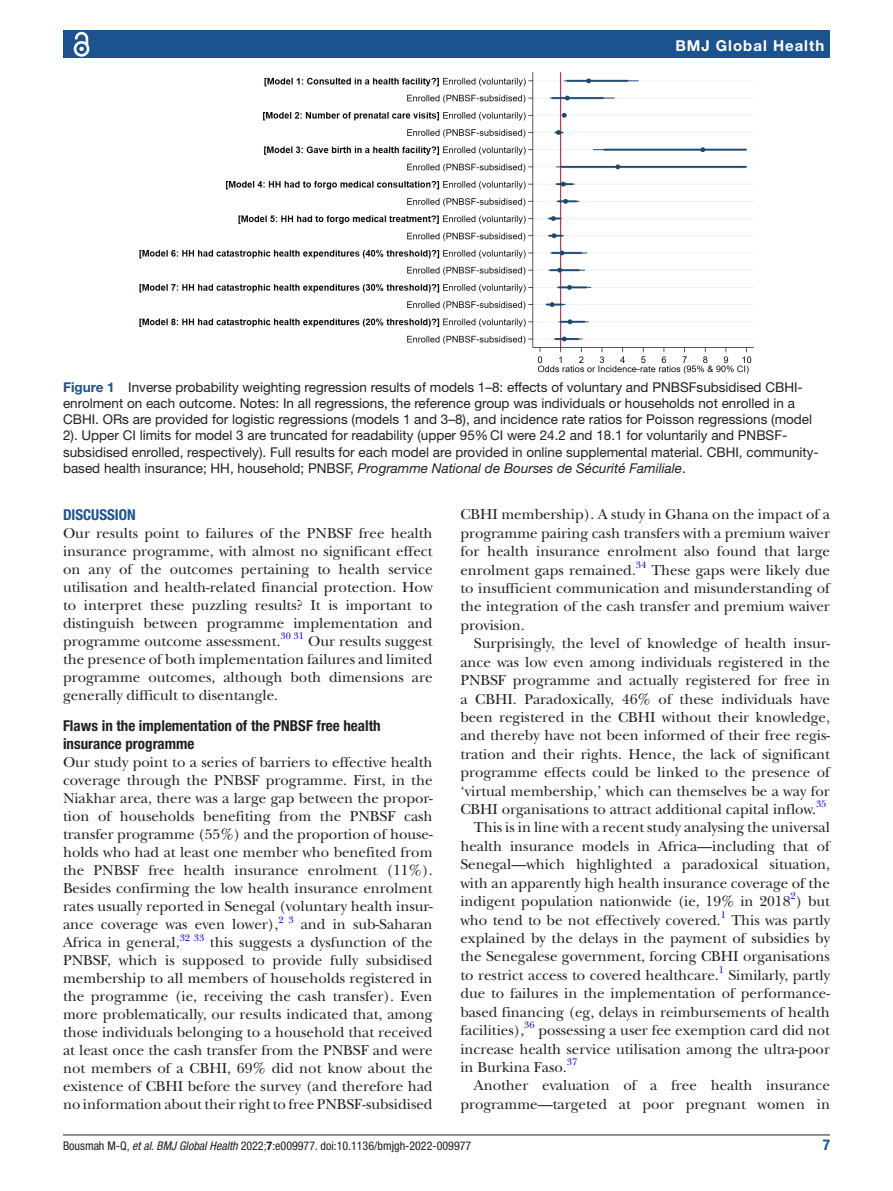
<style>
.page{position:relative;width:893px;height:1191px;background:#fff}
.page>*{position:absolute;margin:0;border:0;box-sizing:border-box;transform-origin:0 0}
.t1{font:15px/18.5px "New Baskerville";color:#231f20;text-align:justify}
.t2{font:700 condensed 15px/18px "Helvetica Neue LT Std";color:#231f20}
.t3{font:700 15px "Helvetica Neue LT Std";letter-spacing:.065em;color:#fff}
.t4{font:700 condensed 15px "Helvetica Neue LT Std";color:#1b5391}
.t5{font:13.5px/16.2px "Helvetica Neue LT Std";color:#231f20}
.t6{font:condensed 12px "Helvetica Neue LT Std";color:#231f20}
.t7{font:9.9px "New Baskerville";color:#00f}
.s1{font-weight:700;color:#1b5391}
.s2{font-style:italic}
.s3{font-weight:700}
</style>
<div class="page">
<hr style="left:63px;top:1134px;width:767px;height:1px;background:#231f20">
<div style="left:63px;top:31px;width:767px;height:27px;background:#1b5391"></div>
<svg style="left:73px;top:31px;width:17px;height:26px"></svg>
<img style="left:140px;top:73px;width:613px;height:301px">
<p class="t3" style="left:675px;top:36px;width:150px">BMJ Global Health</p>
<p class="t5" style="left:63px;top:378px;width:757px"><span class="s1">Figure 1</span> Inverse probability weighting regression results of models 1–8: effects of voluntary and PNBSFsubsidised CBHI&shy;enrolment on each outcome. Notes: In all regressions, the reference group was individuals or households not enrolled in a CBHI. ORs are provided for logistic regressions (models 1 and 3–8), and incidence rate ratios for Poisson regressions (model 2). Upper CI limits for model 3 are truncated for readability (upper 95%CI were 24.2 and 18.1 for voluntarily and PNBSF&shy;subsidised enrolled, respectively). Full results for each model are provided in online supplemental material. CBHI, community&shy;based health insurance; HH, household; PNBSF, <span class="s2">Programme National de Bourses de Sécurité Familiale</span>.</p>
<p class="t4" style="left:63px;top:505px;width:74px">DISCUSSION</p>
<p class="t1" style="left:63px;top:524px;width:371px;line-height:18px">Our results point to failures of the PNBSF free health insurance programme, with almost no significant effect on any of the outcomes pertaining to health service utilisation and health-related financial protection. How to interpret these puzzling results? It is important to distinguish between programme implementation and programme outcome assessment.</p>
<p class="t7" style="left:281px;top:630px;width:25px">30 31</p>
<p class="t1" style="left:63px;top:632px;width:371px;line-height:18px;text-indent:245px">Our results suggest the presence of both implementation failures and limited programme outcomes, although both dimensions are generally difficult to disentangle.</p>
<p class="t2" style="left:63px;top:716px;width:319px">Flaws in the implementation of the PNBSF free health insurance programme</p>
<p class="t1" style="left:63px;top:753px;width:371px;line-height:18px">Our study point to a series of barriers to effective health coverage through the PNBSF programme. First, in the Niakhar area, there was a large gap between the propor&shy;tion of households benefiting from the PNBSF cash transfer programme (55%) and the proportion of house&shy;holds who had at least one member who benefited from the PNBSF free health insurance enrolment (11%).<br>Besides confirming the low health insurance enrolment rates usually reported in Senegal (voluntary health insur&shy;ance coverage was even lower),<sup>2</sup> <sup>3</sup></p>
<p class="t1" style="left:301px;top:915px;width:133px">and in sub-Saharan</p>
<p class="t1" style="left:63px;top:933px;width:118px">Africa in general,</p>
<p class="t7" style="left:180px;top:931px;width:26px">32 33</p>
<p class="t1" style="left:63px;top:933px;width:371px;line-height:18px;text-indent:147px">this suggests a dysfunction of the PNBSF, which is supposed to provide fully subsidised membership to all members of households registered in the programme (ie, receiving the cash transfer). Even more problematically, our results indicated that, among those individuals belonging to a household that received at least once the cash transfer from the PNBSF and were not members of a CBHI, 69% did not know about the existence of CBHI before the survey (and therefore had no information about their right to free PNBSF-subsidised</p>
<p class="t1" style="left:460px;top:505px;width:371px">CBHI membership). A study in Ghana on the impact of a programme pairing cash transfers with a premium waiver for health insurance enrolment also found that large enrolment gaps remained.<sup>34</sup> These gaps were likely due to insufficient communication and misunderstanding of the integration of the cash transfer and premium waiver provision.</p>
<p class="t1" style="left:460px;top:634px;width:371px;text-align:right">Surprisingly, the level of knowledge of health insur&shy;ance was low even among individuals registered in the PNBSF programme and actually registered for free in a CBHI. Paradoxically, 46% of these individuals have been registered in the CBHI without their knowledge, and thereby have not been informed of their free regis&shy;tration and their rights. Hence, the lack of significant programme effects could be linked to the presence of ‘virtual membership,’ which can themselves be a way for CBHI organisations to attract additional capital inflow.<sup>35<br></sup>This is in line with a recent study analysing the universal health insurance models in Africa—including that of Senegal—which highlighted a paradoxical situation, with an apparently high health insurance coverage of the indigent population nationwide (ie, 19% in 2018 ) but</p>
<p class="t7" style="left:791px;top:890px;width:7px">2</p>
<p class="t1" style="left:460px;top:910px;width:371px">who tend to be not effectively covered.<sup>1</sup> This was partly explained by the delays in the payment of subsidies by the Senegalese government, forcing CBHI organisations to restrict access to covered healthcare.</p>
<p class="t7" style="left:719px;top:964px;width:7px">1</p>
<p class="t1" style="left:460px;top:966px;width:371px;text-indent:268px">Similarly, partly due to failures in the implementation of performance&shy;based financing (eg, delays in reimbursements of health facilities),<sup>36</sup> possessing a user fee exemption card did not increase health service utilisation among the ultra-poor in Burkina Faso.<sup>37</sup></p>
<p class="t1" style="left:460px;top:1076px;width:371px;text-align:right">Another evaluation of a free health insurance programme—targeted at poor pregnant women in</p>
<p class="t6" style="left:63px;top:1138px;width:410px">Bousmah M-Q, <span class="s2">et al</span>. <span class="s2">BMJ Global Health</span> 2022;<span class="s3">7</span>:e009977. doi:10.1136/bmjgh-2022-009977</p>
<p class="t4" style="left:823px;top:1135px;width:9px">7</p>
</div>
